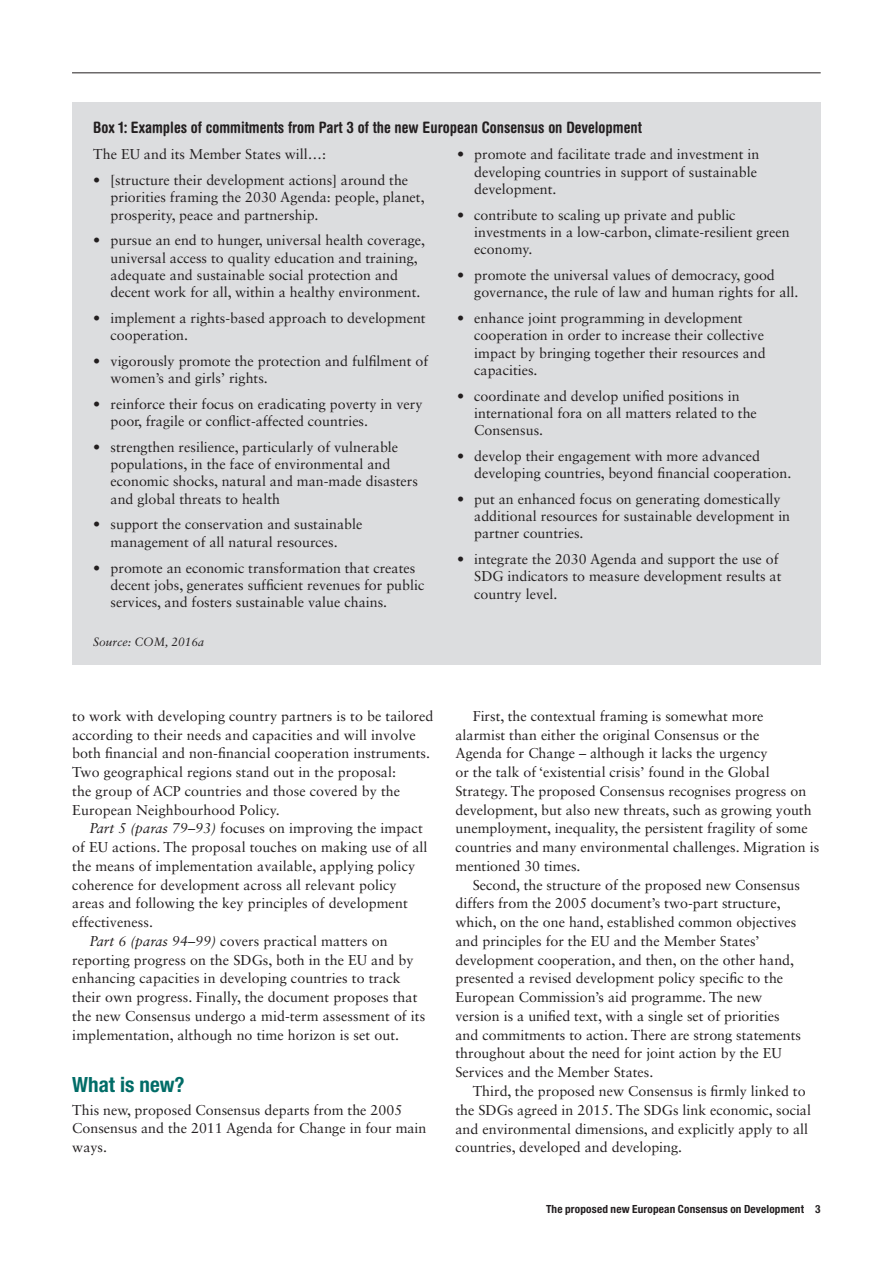
<style>
.page{position:relative;width:893px;height:1263px;background:#fff}
.page>*{position:absolute;margin:0;border:0;box-sizing:border-box;transform-origin:0 0}
.t1{font:700 condensed 21px "Helvetica Neue LT Std";color:#006c67}
.t2{font:700 condensed 15.75px "Helvetica Rounded LT Std";color:#231f20}
.t3{font:14.25px/17.2px "Sabon LT Std";color:#231f20}
.t4{font:italic 12px "Sabon LT Std";color:#231f20}
.t5{font:700 condensed 11.25px "Helvetica Neue LT Std";letter-spacing:.015em;color:#231f20}
.s1{font-weight:700}
.s2{font-style:italic}
</style>
<div class="page">
<hr style="left:72px;top:73px;width:749px;height:1px;background:#231f20">
<div style="left:72px;top:102px;width:749px;height:563px;background:#dcdddf"></div>
<p class="t2" style="left:93px;top:118px;width:550px">Box 1: Examples of commitments from Part 3 of the new European Consensus on Development</p>
<p class="t3" style="left:93px;top:146px;width:234px">The EU and its Member States will…:</p>
<p class="t3" style="left:111px;top:171px;width:316px;text-indent:-17px"><span class="s1">•</span> [structure their development actions] around the priorities framing the 2030 Agenda: people, planet, prosperity, peace and partnership.</p>
<p class="t3" style="left:111px;top:232px;width:316px;text-indent:-17px"><span class="s1">•</span> pursue an end to hunger, universal health coverage, universal access to quality education and training, adequate and sustainable social protection and decent work for all, within a healthy environment.</p>
<p class="t3" style="left:111px;top:309px;width:317px;text-indent:-17px"><span class="s1">•</span> implement a rights-based approach to development cooperation.</p>
<p class="t3" style="left:111px;top:352px;width:319px;text-indent:-17px"><span class="s1">•</span> vigorously promote the protection and fulfilment of women’s and girls’ rights.</p>
<p class="t3" style="left:111px;top:395px;width:313px;text-indent:-17px"><span class="s1">•</span> reinforce their focus on eradicating poverty in very poor, fragile or conflict-affected countries.</p>
<p class="t3" style="left:111px;top:438px;width:309px;text-indent:-17px"><span class="s1">•</span> strengthen resilience, particularly of vulnerable populations, in the face of environmental and economic shocks, natural and man-made disasters and global threats to health</p>
<p class="t3" style="left:93px;top:516px;width:271px;text-align:center"><span class="s1">•</span> support the conservation and sustainable management of all natural resources.</p>
<p class="t3" style="left:111px;top:559px;width:315px;text-indent:-17px"><span class="s1">•</span> promote an economic transformation that creates decent jobs, generates sufficient revenues for public services, and fosters sustainable value chains.</p>
<p class="t3" style="left:474px;top:146px;width:286px;text-indent:-17px"><span class="s1">•</span> promote and facilitate trade and investment in developing countries in support of sustainable development.</p>
<p class="t3" style="left:474px;top:206px;width:317px;text-indent:-17px"><span class="s1">•</span> contribute to scaling up private and public investments in a low-carbon, climate-resilient green economy.</p>
<p class="t3" style="left:474px;top:266px;width:326px;text-indent:-17px"><span class="s1">•</span> promote the universal values of democracy, good governance, the rule of law and human rights for all.</p>
<p class="t3" style="left:474px;top:309px;width:293px;text-indent:-17px"><span class="s1">•</span> enhance joint programming in development cooperation in order to increase their collective impact by bringing together their resources and capacities.</p>
<p class="t3" style="left:474px;top:387px;width:284px;text-indent:-17px"><span class="s1">•</span> coordinate and develop unified positions in international fora on all matters related to the<br>Consensus.</p>
<p class="t3" style="left:474px;top:447px;width:319px;text-indent:-17px"><span class="s1">•</span> develop their engagement with more advanced developing countries, beyond financial cooperation.</p>
<p class="t3" style="left:474px;top:490px;width:317px;text-indent:-17px"><span class="s1">•</span> put an enhanced focus on generating domestically additional resources for sustainable development in partner countries.</p>
<p class="t3" style="left:474px;top:550px;width:309px;text-indent:-17px"><span class="s1">•</span> integrate the 2030 Agenda and support the use of<br>SDG indicators to measure development results at country level.</p>
<p class="t4" style="left:93px;top:635px;width:112px">Source: COM, 2016a</p>
<p class="t3" style="left:72px;top:706px;width:363px;line-height:18.8px">to work with developing country partners is to be tailored according to their needs and capacities and will involve both financial and non-financial cooperation instruments.<br>Two geographical regions stand out in the proposal:<br>the group of ACP countries and those covered by the European Neighbourhood Policy.</p>
<p class="t3" style="left:90px;top:820px;width:335px"><span class="s2">Part 5 (paras 79–93)</span> focuses on improving the impact</p>
<p class="t3" style="left:72px;top:838px;width:357px">of EU actions. The proposal touches on making use of all</p>
<p class="t3" style="left:72px;top:857px;width:344px">the means of implementation available, applying policy</p>
<p class="t3" style="left:72px;top:876px;width:326px">coherence for development across all relevant policy</p>
<p class="t3" style="left:72px;top:895px;width:337px">areas and following the key principles of development</p>
<p class="t3" style="left:72px;top:913px;width:82px">effectiveness.</p>
<p class="t3" style="left:90px;top:932px;width:300px"><span class="s2">Part 6 (paras 94–99)</span> covers practical matters on</p>
<p class="t3" style="left:72px;top:951px;width:343px">reporting progress on the SDGs, both in the EU and by</p>
<p class="t3" style="left:72px;top:970px;width:330px">enhancing capacities in developing countries to track</p>
<p class="t3" style="left:72px;top:988px;width:347px">their own progress. Finally, the document proposes that</p>
<p class="t3" style="left:72px;top:1007px;width:354px">the new Consensus undergo a mid-term assessment of its</p>
<p class="t3" style="left:72px;top:1026px;width:328px">implementation, although no time horizon is set out.</p>
<h1 class="t1" style="left:72px;top:1072px;width:114px">What is new?</h1>
<p class="t3" style="left:72px;top:1100px;width:356px;line-height:18.8px">This new, proposed Consensus departs from the 2005<br>Consensus and the 2011 Agenda for Change in four main ways.</p>
<p class="t3" style="left:455px;top:706px;width:365px;line-height:18.8px;text-indent:17px">First, the contextual framing is somewhat more<br>alarmist than either the original Consensus or the<br>Agenda for Change – although it lacks the urgency<br>or the talk of ‘existential crisis’ found in the Global Strategy. The proposed Consensus recognises progress on development, but also new threats, such as growing youth unemployment, inequality, the persistent fragility of some countries and many environmental challenges. Migration is mentioned 30 times.</p>
<p class="t3" style="left:455px;top:875px;width:347px;line-height:18.8px;text-indent:17px">Second, the structure of the proposed new Consensus differs from the 2005 document’s two-part structure, which, on the one hand, established common objectives and principles for the EU and the Member States’ development cooperation, and then, on the other hand, presented a revised development policy specific to the European Commission’s aid programme. The new version is a unified text, with a single set of priorities and commitments to action. There are strong statements throughout about the need for joint action by the EU Services and the Member States.</p>
<p class="t3" style="left:455px;top:1081px;width:357px;line-height:18.8px;text-indent:17px">Third, the proposed new Consensus is firmly linked to the SDGs agreed in 2015. The SDGs link economic, social and environmental dimensions, and explicitly apply to all countries, developed and developing.</p>
<p class="t5" style="left:546px;top:1202px;width:276px">The proposed new European Consensus on Development 3</p>
</div>
